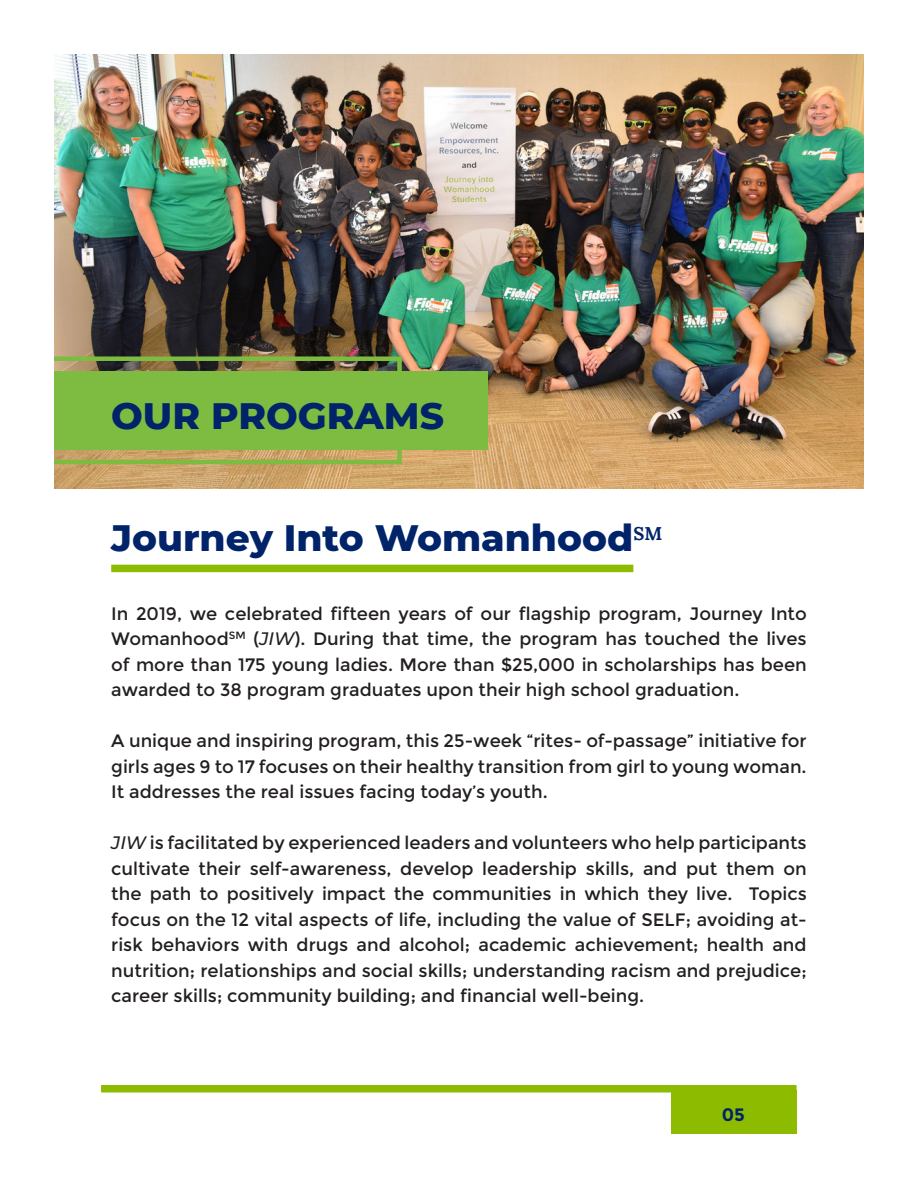
<style>
.page{position:relative;width:918px;height:1188px;background:#fff}
.page>*{position:absolute;margin:0;border:0;box-sizing:border-box;transform-origin:0 0}
.t1{font:800 37.5px "Montserrat";color:#002369}
.t2{font:18px/25.5px "Montserrat";color:#231f20;text-align:justify}
.t3{font:700 18px "Montserrat";color:#002369}
.s1{font-weight:500;font-style:italic}
</style>
<div class="page">
<img style="left:54px;top:54px;width:810px;height:434px">
<div style="left:101px;top:1085px;width:696px;height:8px;background:#8dbb00"></div>
<div style="left:671px;top:1090px;width:126px;height:44px;background:#8dbb00"></div>
<svg style="left:54px;top:356px;width:348px;height:108px;background:#8e8f4d"></svg>
<div style="left:17px;top:371px;width:471px;height:78px;background:#7dbc41"></div>
<div style="left:111px;top:565px;width:522px;height:7px;background:#8dbb00"></div>
<div style="left:0;top:0;width:54px;height:488px;background:#fff"></div>
<p class="t1" style="left:111px;top:388px;width:334px">OUR PROGRAMS</p>
<p class="t1" style="left:111px;top:510px;width:552px">Journey Into Womanhood<sup>SM</sup></p>
<p class="t2" style="left:111px;top:601px;width:697px">In 2019, we celebrated fifteen years of our flagship program, Journey Into Womanhood<sup>SM</sup> (<span class="s1">JIW</span>). During that time, the program has touched the lives of more than 175 young ladies. More than $25,000 in scholarships has been awarded to 38 program graduates upon their high school graduation.</p>
<p class="t2" style="left:111px;top:729px;width:697px">A unique and inspiring program, this 25-week “rites- of-passage” initiative for girls ages 9 to 17 focuses on their healthy transition from girl to young woman.<br>It addresses the real issues facing today’s youth.</p>
<p class="t2" style="left:111px;top:831px;width:697px"><span class="s1">JIW</span> is facilitated by experienced leaders and volunteers who help participants cultivate their self-awareness, develop leadership skills, and put them on the path to positively impact the communities in which they live. Topics focus on the 12 vital aspects of life, including the value of SELF; avoiding at&shy;risk behaviors with drugs and alcohol; academic achievement; health and nutrition; relationships and social skills; understanding racism and prejudice; career skills; community building; and financial well-being.</p>
<p class="t3" style="left:722px;top:1104px;width:25px">05</p>
</div>
